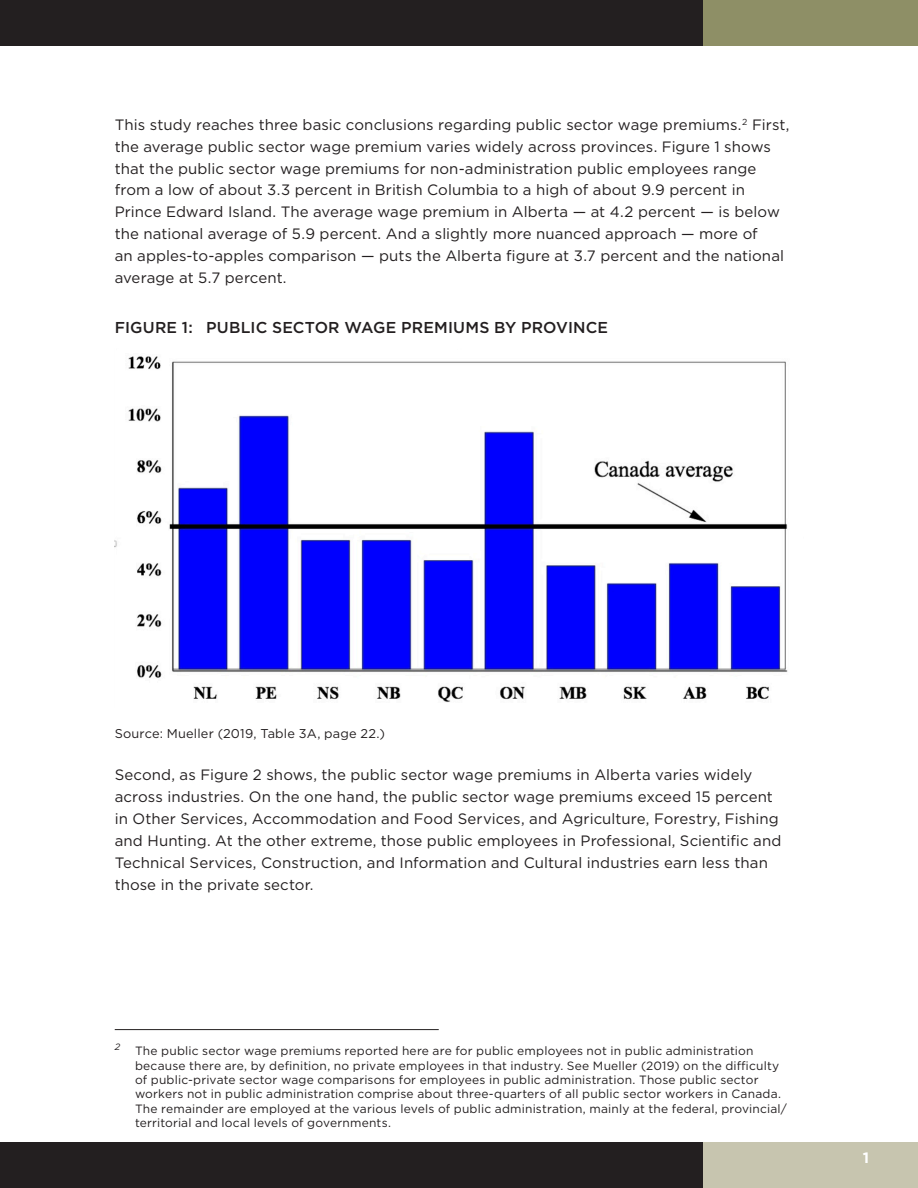
<style>
.page{position:relative;width:918px;height:1188px;background:#fff}
.page>*{position:absolute;margin:0;border:0;box-sizing:border-box;transform-origin:0 0}
.Table_Heading{font:500 15.75px "Gotham";letter-spacing:.01em;color:#231f20}
.Body{font:15px/21.9px "Gotham";letter-spacing:.005em;color:#231f20}
.t1{font:700 15px "Gotham";color:#fff}
.Table_Source{font:12.75px "Gotham";letter-spacing:.015em;color:#231f20}
.Footnote{font:12px/14.4px "Gotham";letter-spacing:.015em;color:#231f20}
</style>
<div class="page">
<div style="left:703px;top:0;width:215px;height:45px;background:#8e8f66"></div>
<div style="left:0;top:0;width:703px;height:45px;background:#231f20"></div>
<div style="left:703px;top:1143px;width:215px;height:45px;background:#c7c5af"></div>
<div style="left:0;top:1143px;width:703px;height:45px;background:#231f20"></div>
<img style="left:115px;top:356px;width:673px;height:346px">
<hr style="left:115px;top:1029px;width:324px;height:1px;background:#231f20">
<p class="Body" style="left:115px;top:113px;width:676px">This study reaches three basic conclusions regarding public sector wage premiums.<sup>2</sup> First, the average public sector wage premium varies widely across provinces. Figure 1 shows that the public sector wage premiums for non-administration public employees range from a low of about 3.3 percent in British Columbia to a high of about 9.9 percent in Prince Edward Island. The average wage premium in Alberta — at 4.2 percent — is below the national average of 5.9 percent. And a slightly more nuanced approach — more of<br>an apples-to-apples comparison — puts the Alberta figure at 3.7 percent and the national average at 5.7 percent.</p>
<p class="Table_Heading" style="left:115px;top:317px;width:495px">FIGURE 1: PUBLIC SECTOR WAGE PREMIUMS BY PROVINCE</p>
<p class="Table_Source" style="left:115px;top:726px;width:272px">Source: Mueller (2019, Table 3A, page 22.)</p>
<p class="Body" style="left:115px;top:764px;width:668px">Second, as Figure 2 shows, the public sector wage premiums in Alberta varies widely across industries. On the one hand, the public sector wage premiums exceed 15 percent in Other Services, Accommodation and Food Services, and Agriculture, Forestry, Fishing and Hunting. At the other extreme, those public employees in Professional, Scientific and Technical Services, Construction, and Information and Cultural industries earn less than those in the private sector.</p>
<p class="Footnote" style="left:135px;top:1044px;width:653px;text-indent:-20px"><sup>2</sup> The public sector wage premiums reported here are for public employees not in public administration because there are, by definition, no private employees in that industry. See Mueller (2019) on the difficulty of public-private sector wage comparisons for employees in public administration. Those public sector workers not in public administration comprise about three-quarters of all public sector workers in Canada.<br>The remainder are employed at the various levels of public administration, mainly at the federal, provincial/ territorial and local levels of governments.</p>
<p class="t1" style="left:863px;top:1148px;width:8px">1</p>
</div>
